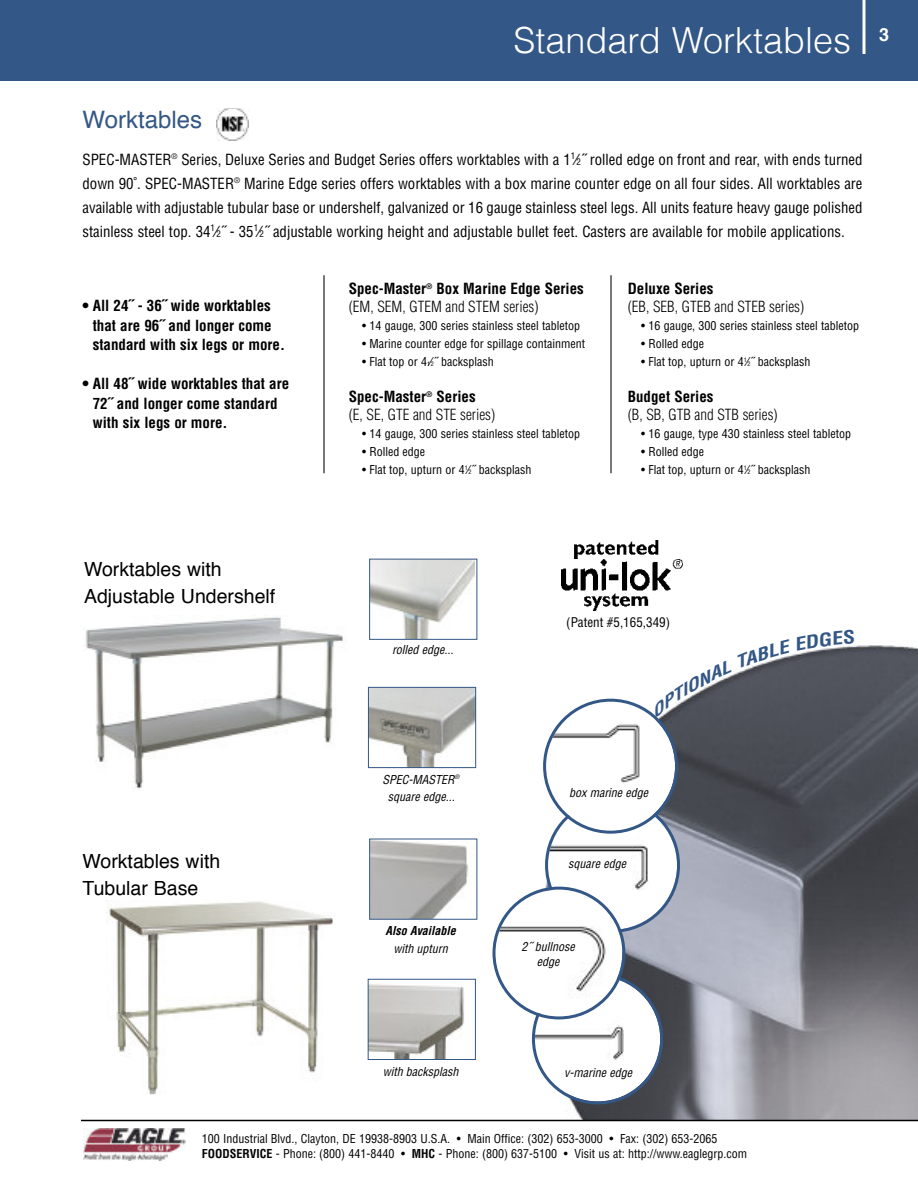
<style>
.page{position:relative;width:918px;height:1188px;background:#fff}
.page>*{position:absolute;margin:0;border:0;box-sizing:border-box;transform-origin:0 0}
.t1{font:300 36px "Helvetica";color:#fff}
.t2{font:24px "Helvetica";color:#335786}
.t3{font:19.5px/27px "Helvetica";color:#000}
.t4{font:condensed 15px/24px "Helvetica";color:#000;text-align:justify}
.t5{font:700 condensed 15px/19.5px "Helvetica";color:#000}
.t6{font:300 condensed 15px/18px "Helvetica";color:#000}
.t7{font:condensed 13.05px "Helvetica";color:#000}
.t8{font:condensed 12px/15px "Helvetica";color:#000}
.t9{font:italic condensed 12px/17.1px "Helvetica";color:#000;text-align:center}
.t10{font:italic 700 condensed 12px "Helvetica";color:#000}
.s1{font-size:9px}
.s2{font-weight:300}
.s3{font-size:6px}
.s4{font-weight:700}
</style>
<div class="page">
<img style="left:544px;top:645px;width:374px;height:475px">
<img style="left:83px;top:1129px;width:103px;height:32px">
<hr style="left:81px;top:1120px;width:837px;height:1px;background:#000">
<div style="left:0;top:0;width:918px;height:81px;background:#335786"></div>
<hr style="left:323px;top:275px;width:2px;height:198px;background:#000">
<hr style="left:610px;top:275px;width:2px;height:198px;background:#000">
<img style="left:217px;top:108px;width:32px;height:32px">
<img style="left:86px;top:617px;width:257px;height:172px">
<img style="left:371px;top:561px;width:104px;height:77px">
<div style="left:369px;top:559px;width:108px;height:81px;border:1px solid #335786"></div>
<img style="left:370px;top:689px;width:104px;height:77px">
<div style="left:368px;top:687px;width:108px;height:81px;border:1px solid #335786"></div>
<img style="left:106px;top:901px;width:227px;height:194px">
<img style="left:371px;top:841px;width:97px;height:77px">
<div style="left:369px;top:839px;width:108px;height:81px;border:1px solid #335786"></div>
<img style="left:370px;top:984px;width:94px;height:74px">
<div style="left:368px;top:979px;width:108px;height:81px;border:1px solid #335786"></div>
<img style="left:561px;top:540px;width:121px;height:70px">
<svg style="left:862px;top:0;width:4px;height:54px"></svg>
<svg style="left:493px;top:658px;width:239px;height:446px"></svg>
<svg style="left:738px;top:645px;width:51px;height:24px"></svg>
<svg style="left:797px;top:645px;width:57px;height:6px"></svg>
<h2 class="t2" style="left:82px;top:109px;width:121px">Worktables</h2>
<h1 class="t1" style="left:514px;top:25px;width:377px">Standard Worktables <sup>3</sup></h1>
<p class="t4" style="left:82px;top:148px;width:782px">SPEC-MASTER<sup>®</sup> Series, Deluxe Series and Budget Series offers worktables with a 1<sup>1</sup>⁄<span class="s1">2</span>˝ rolled edge on front and rear, with ends turned down 90˚. SPEC-MASTER<sup>®</sup> Marine Edge series offers worktables with a box marine counter edge on all four sides. All worktables are available with adjustable tubular base or undershelf, galvanized or 16 gauge stainless steel legs. All units feature heavy gauge polished stainless steel top. 34<sup>1</sup>⁄<span class="s1">2</span>˝ - 35<sup>1</sup>⁄<span class="s1">2</span>˝ adjustable working height and adjustable bullet feet. Casters are available for mobile applications.</p>
<p class="t5" style="left:93px;top:296px;width:194px;text-indent:-10px">• All 24˝ - 36˝ wide worktables that are 96˝ and longer come standard with six legs or more.</p>
<p class="t5" style="left:93px;top:374px;width:198px;text-indent:-10px">• All 48˝ wide worktables that are<br>72˝ and longer come standard with six legs or more.</p>
<h3 class="t3" style="left:84px;top:558px;width:193px">Worktables with<br>Adjustable Undershelf</h3>
<h3 class="t3" style="left:82px;top:849px;width:139px">Worktables with<br>Tubular Base</h3>
<p class="t5" style="left:349px;top:280px;width:237px;line-height:18px">Spec-Master<sup>®</sup> Box Marine Edge Series <span class="s2">(EM, SEM, GTEM and STEM series)</span></p>
<p class="t8" style="left:362px;top:319px;width:219px">• 14 gauge, 300 series stainless steel tabletop</p>
<p class="t8" style="left:362px;top:337px;width:224px">• Marine counter edge for spillage containment</p>
<p class="t8" style="left:362px;top:355px;width:133px">• Flat top or 4<span class="s3">1</span>⁄<span class="s3">2</span>˝ backsplash</p>
<p class="t6" style="left:349px;top:388px;width:148px"><span class="s4">Spec-Master</span><sup>®</sup> <span class="s4">Series<br></span>(E, SE, GTE and STE series)</p>
<p class="t8" style="left:362px;top:427px;width:219px">• 14 gauge, 300 series stainless steel tabletop</p>
<p class="t8" style="left:362px;top:445px;width:65px">• Rolled edge</p>
<p class="t8" style="left:362px;top:463px;width:171px">• Flat top, upturn or 4<sup>1</sup>⁄<span class="s3">2</span>˝ backsplash</p>
<p class="t5" style="left:628px;top:280px;width:87px">Deluxe Series</p>
<p class="t6" style="left:628px;top:298px;width:178px">(EB, SEB, GTEB and STEB series)</p>
<p class="t8" style="left:641px;top:319px;width:219px">• 16 gauge, 300 series stainless steel tabletop</p>
<p class="t8" style="left:641px;top:337px;width:65px">• Rolled edge</p>
<p class="t8" style="left:641px;top:355px;width:171px">• Flat top, upturn or 4<sup>1</sup>⁄<span class="s3">2</span>˝ backsplash</p>
<p class="t5" style="left:628px;top:388px;width:87px">Budget Series</p>
<p class="t6" style="left:628px;top:406px;width:151px">(B, SB, GTB and STB series)</p>
<p class="t8" style="left:641px;top:427px;width:211px">• 16 gauge, type 430 stainless steel tabletop</p>
<p class="t8" style="left:641px;top:445px;width:65px">• Rolled edge</p>
<p class="t8" style="left:641px;top:463px;width:171px">• Flat top, upturn or 4<sup>1</sup>⁄<span class="s3">2</span>˝ backsplash</p>
<p class="t9" style="left:392px;top:642px;width:63px">rolled edge...</p>
<p class="t9" style="left:383px;top:771px;width:78px">SPEC-MASTER<sup>® </sup>square edge...</p>
<p class="t10" style="left:386px;top:924px;width:72px">Also Available</p>
<p class="t9" style="left:393px;top:940px;width:56px">with upturn</p>
<p class="t9" style="left:383px;top:1063px;width:77px">with backsplash</p>
<p class="t7" style="left:566px;top:615px;width:105px">(Patent #5,165,349)</p>
<p class="t9" style="left:569px;top:784px;width:81px">box marine edge</p>
<p class="t9" style="left:568px;top:855px;width:59px">square edge</p>
<p class="t9" style="left:521px;top:939px;width:55px;line-height:15px">2˝ bullnose edge</p>
<p class="t9" style="left:564px;top:1064px;width:69px">v-marine edge</p>
<p class="t8" style="left:202px;top:1131px;width:547px">100 Industrial Blvd., Clayton, DE 19938-8903 U.S.A. • Main Office: (302) 653-3000 • Fax: (302) 653-2065<br><span class="s4">FOODSERVICE</span> - Phone: (800) 441-8440 • <span class="s4">MHC</span> - Phone: (800) 637-5100 • Visit us at: http://www.eaglegrp.com</p>
</div>
